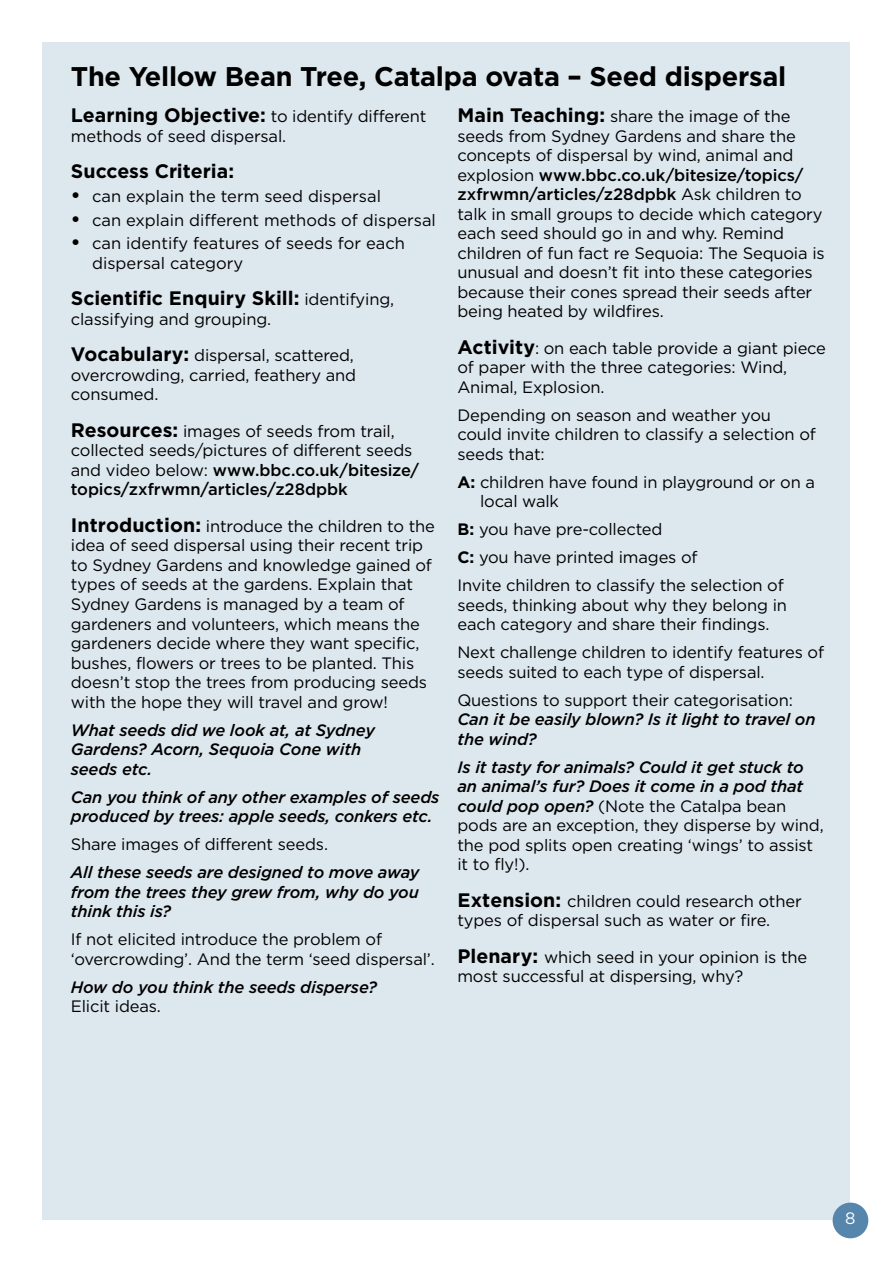
<style>
.page{position:relative;width:893px;height:1263px;background:#fff}
.page>*{position:absolute;margin:0;border:0;box-sizing:border-box;transform-origin:0 0}
.Titles{font:700 27px "Gotham HTF";letter-spacing:-.01em;color:#000}
.Body_copy{font:700 19.5px "Gotham HTF";color:#000}
.Body_copy-2{font:16.5px/19.5px "Gotham HTF";letter-spacing:-.01em;color:#000}
.Body_copy-3{font:italic 500 16.5px/19.5px "Gotham HTF";letter-spacing:-.01em;color:#000}
.Body_copy-4{font:16.5px "Gotham HTF";color:#fff}
.s1{font-weight:700;font-size:19.5px}
.s2{font-weight:400;font-size:16.5px}
.s3{font-weight:500}
.s4{font-weight:400;font-style:normal}
.s5{font-weight:700}
.s6{font-weight:500;font-style:italic}
</style>
<div class="page">
<div style="left:43px;top:43px;width:807px;height:1177px;background:#dde7ee"></div>
<div style="left:833px;top:1202px;width:35px;height:36px;background:#5686ac;border-radius:50%"></div>
<p class="Titles" style="left:71px;top:60px;width:717px">The Yellow Bean Tree, Catalpa ovata – Seed dispersal</p>
<p class="Body_copy-2" style="left:71px;top:106px;width:357px"><span class="s1">Learning Objective:</span> to identify different methods of seed dispersal.</p>
<p class="Body_copy" style="left:71px;top:160px;width:165px">Success Criteria:</p>
<p class="Body_copy-2" style="left:71px;top:186px;width:312px"><span class="s1">•</span> can explain the term seed dispersal</p>
<p class="Body_copy-2" style="left:71px;top:210px;width:367px"><span class="s1">•</span> can explain different methods of dispersal</p>
<p class="Body_copy-2" style="left:92px;top:234px;width:314px;text-indent:-21px"><span class="s1">•</span> can identify features of seeds for each dispersal category</p>
<p class="Body_copy" style="left:71px;top:287px;width:325px">Scientific Enquiry Skill: <span class="s2">identifying,</span></p>
<p class="Body_copy-2" style="left:71px;top:309px;width:202px">classifying and grouping.</p>
<p class="Body_copy-2" style="left:71px;top:346px;width:287px"><span class="s1">Vocabulary:</span> dispersal, scattered, overcrowding, carried, feathery and consumed.</p>
<p class="Body_copy-2" style="left:71px;top:421px;width:350px"><span class="s1">Resources:</span> images of seeds from trail, collected seeds/pictures of different seeds and video below: <span class="s3">www.bbc.co.uk/bitesize/ topics/zxfrwmn/articles/z28dpbk</span></p>
<p class="Body_copy-2" style="left:71px;top:516px;width:366px"><span class="s1">Introduction:</span> introduce the children to the idea of seed dispersal using their recent trip to Sydney Gardens and knowledge gained of types of seeds at the gardens. Explain that Sydney Gardens is managed by a team of gardeners and volunteers, which means the gardeners decide where they want specific, bushes, flowers or trees to be planted. This doesn’t stop the trees from producing seeds with the hope they will travel and grow!</p>
<p class="Body_copy-3" style="left:71px;top:720px;width:306px">What seeds did we look at, at Sydney<br>Gardens? Acorn, Sequoia Cone with seeds etc.</p>
<p class="Body_copy-3" style="left:71px;top:787px;width:370px">Can you think of any other examples of seeds produced by trees: apple seeds, conkers etc.</p>
<p class="Body_copy-2" style="left:71px;top:834px;width:259px">Share images of different seeds.</p>
<p class="Body_copy-3" style="left:71px;top:862px;width:350px;text-align:justify">All these seeds are designed to move away from the trees they grew from, why do you think this is?</p>
<p class="Body_copy-2" style="left:71px;top:929px;width:365px">If not elicited introduce the problem of ‘overcrowding’. And the term ‘seed dispersal’.</p>
<p class="Body_copy-3" style="left:71px;top:977px;width:308px">How do you think the seeds disperse?<br><span class="s4">Elicit ideas.</span></p>
<p class="Body_copy-2" style="left:457px;top:106px;width:369px"><span class="s1">Main Teaching:</span> share the image of the seeds from Sydney Gardens and share the concepts of dispersal by wind, animal and explosion <span class="s3">www.bbc.co.uk/bitesize/topics/ zxfrwmn/articles/z28dpbk</span> Ask children to talk in small groups to decide which category each seed should go in and why. Remind children of fun fact re Sequoia: The Sequoia is unusual and doesn’t fit into these categories because their cones spread their seeds after being heated by wildfires.</p>
<p class="Body_copy-2" style="left:457px;top:338px;width:370px"><span class="s1">Activity</span>: on each table provide a giant piece of paper with the three categories: Wind,<br>Animal, Explosion.</p>
<p class="Body_copy-2" style="left:457px;top:405px;width:360px">Depending on season and weather you could invite children to classify a selection of seeds that:</p>
<p class="Body_copy-2" style="left:480px;top:472px;width:336px;text-indent:-23px"><span class="s5">A:</span> children have found in playground or on a local walk</p>
<p class="Body_copy-2" style="left:457px;top:519px;width:207px"><span class="s5">B:</span> you have pre-collected</p>
<p class="Body_copy-2" style="left:457px;top:547px;width:242px"><span class="s5">C:</span> you have printed images of</p>
<p class="Body_copy-2" style="left:457px;top:575px;width:331px">Invite children to classify the selection of seeds, thinking about why they belong in each category and share their findings.</p>
<p class="Body_copy-2" style="left:457px;top:642px;width:368px">Next challenge children to identify features of seeds suited to each type of dispersal.</p>
<p class="Body_copy-3" style="left:457px;top:690px;width:360px"><span class="s4">Questions to support their categorisation:<br></span>Can it be easily blown? Is it light to travel on the wind?</p>
<p class="Body_copy-2" style="left:457px;top:757px;width:368px"><span class="s6">Is it tasty for animals? Could it get stuck to an animal’s fur? Does it come in a pod that could pop open?</span> (Note the Catalpa bean pods are an exception, they disperse by wind, the pod splits open creating ‘wings’ to assist it to fly!).</p>
<p class="Body_copy-2" style="left:457px;top:891px;width:346px"><span class="s1">Extension:</span> children could research other types of dispersal such as water or fire.</p>
<p class="Body_copy-2" style="left:457px;top:947px;width:351px"><span class="s1">Plenary:</span> which seed in your opinion is the most successful at dispersing, why?</p>
<p class="Body_copy-4" style="left:845px;top:1209px;width:12px">8</p>
</div>
